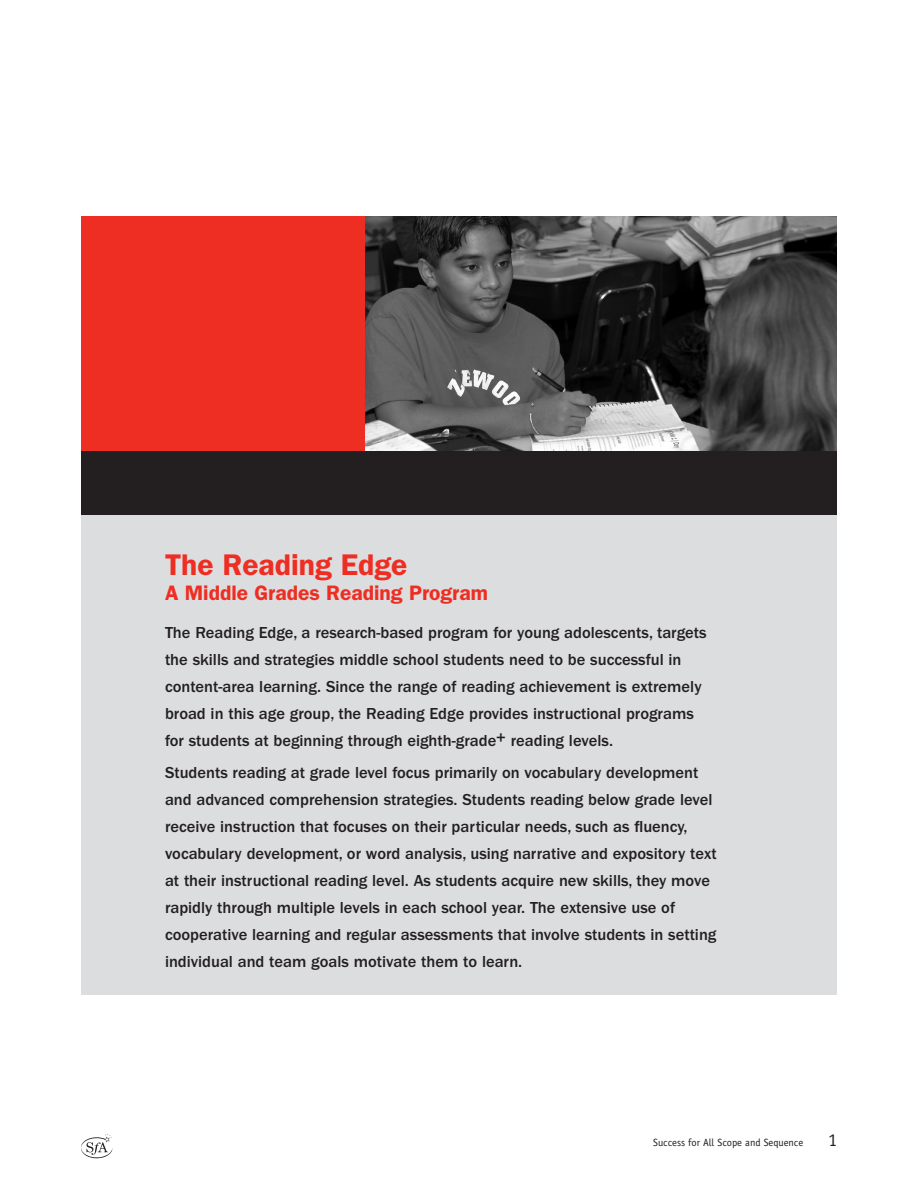
<style>
.page{position:relative;width:918px;height:1188px;background:#fff}
.page>*{position:absolute;margin:0;border:0;box-sizing:border-box;transform-origin:0 0}
.t1{font:600 30px "Franklin Gothic";color:#ee2e22}
.t2{font:600 21px "Franklin Gothic";color:#ee2e22}
.t3{font:500 16.5px/27px "Franklin Gothic";color:#231f20}
.t4{font:10.5px "Officina Sans";color:#231f20}
.s1{font-size:18px}
</style>
<div class="page">
<svg style="left:81px;top:1134px;width:31px;height:24px"></svg>
<div style="left:81px;top:450px;width:756px;height:544px;background:#dcdddf"></div>
<img style="left:364px;top:216px;width:473px;height:236px">
<div style="left:81px;top:216px;width:283px;height:238px;background:#ee2e22"></div>
<div style="left:81px;top:452px;width:756px;height:63px;background:#231f20"></div>
<h1 class="t1" style="left:165px;top:546px;width:244px">The Reading Edge</h1>
<p class="t2" style="left:165px;top:580px;width:324px">A Middle Grades Reading Program</p>
<p class="t3" style="left:165px;top:619px;width:543px">The Reading Edge, a research-based program for young adolescents, targets the skills and strategies middle school students need to be successful in content-area learning. Since the range of reading achievement is extremely broad in this age group, the Reading Edge provides instructional programs for students at beginning through eighth-grade+ reading levels.</p>
<p class="t3" style="left:165px;top:759px;width:553px">Students reading at grade level focus primarily on vocabulary development and advanced comprehension strategies. Students reading below grade level receive instruction that focuses on their particular needs, such as fluency, vocabulary development, or word analysis, using narrative and expository text at their instructional reading level. As students acquire new skills, they move rapidly through multiple levels in each school year. The extensive use of cooperative learning and regular assessments that involve students in setting individual and team goals motivate them to learn.</p>
<p class="t4" style="left:653px;top:1136px;width:185px">Success for All Scope and Sequence <span class="s1">491</span></p>
</div>
